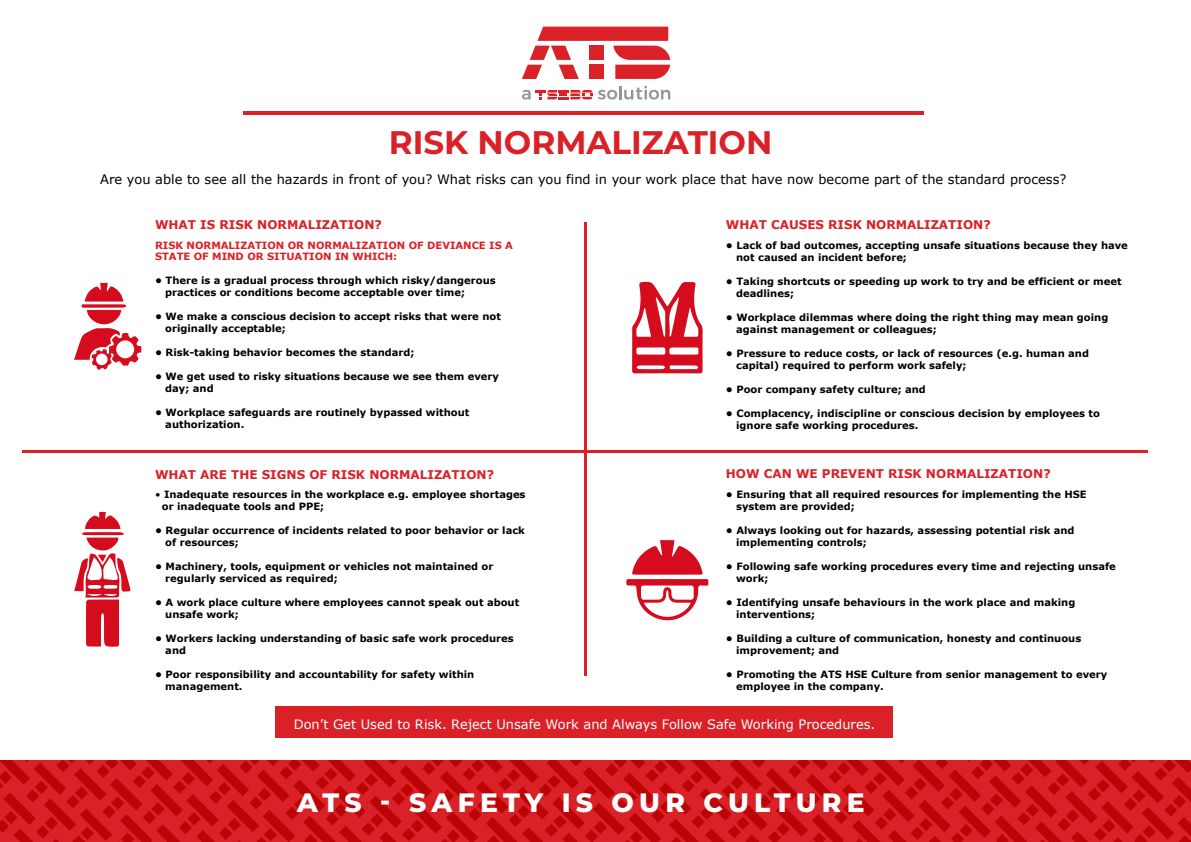
<style>
.page{position:relative;width:1191px;height:842px;background:#fff}
.page>*{position:absolute;margin:0;border:0;box-sizing:border-box;transform-origin:0 0}
.t1{font:700 32.6px "Montserrat";color:#da2128}
.t2{font:800 26.5px "Montserrat";letter-spacing:.2em;color:#fff}
.t3{font:13px "Verdana";color:#000}
.t4{font:13px "Verdana";color:#fff}
.t5{font:700 12px "Verdana";color:#da2128}
.t6{font:700 10px/12px "Verdana";color:#000}
.t7{font:700 10px/10.9px "Verdana";color:#da2128}
.s1{font-weight:400}
</style>
<div class="page">
<hr style="left:243px;top:111px;width:680px;height:4px;background:#da2128">
<hr style="left:22px;top:450px;width:1126px;height:3px;background:#da2128">
<svg style="left:0;top:760px;width:1191px;height:82px;background:#ce161b"></svg>
<hr style="left:584px;top:223px;width:3px;height:453px;background:#da2128">
<svg style="left:598px;top:86px;width:72px;height:14px"></svg>
<svg style="left:522px;top:90px;width:70px;height:10px"></svg>
<svg style="left:522px;top:27px;width:148px;height:52px"></svg>
<div style="left:276px;top:706px;width:617px;height:32px;background:#da2128"></div>
<svg style="left:74px;top:283px;width:67px;height:87px"></svg>
<svg style="left:74px;top:512px;width:57px;height:135px"></svg>
<svg style="left:626px;top:540px;width:82px;height:81px"></svg>
<svg style="left:632px;top:282px;width:70px;height:91px"></svg>
<h1 class="t1" style="left:389px;top:119px;width:385px">RISK NORMALIZATION</h1>
<h3 class="t3" style="left:100px;top:171px;width:968px">Are you able to see all the hazards in front of you? What risks can you find in your work place that have now become part of the standard process?</h3>
<p class="t5" style="left:155px;top:216px;width:228px">WHAT IS RISK NORMALIZATION?</p>
<p class="t7" style="left:155px;top:239px;width:359px">RISK NORMALIZATION OR NORMALIZATION OF DEVIANCE IS A<br>STATE OF MIND OR SITUATION IN WHICH:</p>
<p class="t6" style="left:165px;top:274px;width:332px;text-indent:-10px">• There is a gradual process through which risky/dangerous practices or conditions become acceptable over time;</p>
<p class="t6" style="left:165px;top:310px;width:337px;text-indent:-10px">• We make a conscious decision to accept risks that were not originally acceptable;</p>
<p class="t6" style="left:155px;top:346px;width:261px">• Risk-taking behavior becomes the standard;</p>
<p class="t6" style="left:165px;top:370px;width:335px;text-indent:-10px">• We get used to risky situations because we see them every day; and</p>
<p class="t6" style="left:165px;top:406px;width:305px;text-indent:-10px">• Workplace safeguards are routinely bypassed without authorization.</p>
<p class="t5" style="left:155px;top:466px;width:340px">WHAT ARE THE SIGNS OF RISK NORMALIZATION?</p>
<p class="t6" style="left:162px;top:488px;width:365px;text-indent:-7px"><span class="s1">•</span> Inadequate resources in the workplace e.g. employee shortages or inadequate tools and PPE;</p>
<p class="t6" style="left:165px;top:524px;width:361px;text-indent:-10px">• Regular occurrence of incidents related to poor behavior or lack of resources;</p>
<p class="t6" style="left:165px;top:560px;width:329px;text-indent:-10px">• Machinery, tools, equipment or vehicles not maintained or regularly serviced as required;</p>
<p class="t6" style="left:165px;top:596px;width:355px;text-indent:-10px">• A work place culture where employees cannot speak out about unsafe work;</p>
<p class="t6" style="left:165px;top:632px;width:350px;text-indent:-10px">• Workers lacking understanding of basic safe work procedures and</p>
<p class="t6" style="left:165px;top:668px;width:310px;text-indent:-10px">• Poor responsibility and accountability for safety within management.</p>
<p class="t5" style="left:726px;top:216px;width:266px">WHAT CAUSES RISK NORMALIZATION?</p>
<p class="t6" style="left:736px;top:239px;width:393px;text-indent:-10px">• Lack of bad outcomes, accepting unsafe situations because they have not caused an incident before;</p>
<p class="t6" style="left:736px;top:275px;width:387px;text-indent:-10px">• Taking shortcuts or speeding up work to try and be efficient or meet deadlines;</p>
<p class="t6" style="left:736px;top:311px;width:374px;text-indent:-10px">• Workplace dilemmas where doing the right thing may mean going against management or colleagues;</p>
<p class="t6" style="left:736px;top:347px;width:354px;text-indent:-10px">• Pressure to reduce costs, or lack of resources (e.g. human and capital) required to perform work safely;</p>
<p class="t6" style="left:726px;top:383px;width:201px">• Poor company safety culture; and</p>
<p class="t6" style="left:736px;top:407px;width:365px;text-indent:-10px">• Complacency, indiscipline or conscious decision by employees to ignore safe working procedures.</p>
<p class="t5" style="left:726px;top:465px;width:326px">HOW CAN WE PREVENT RISK NORMALIZATION?</p>
<p class="t6" style="left:736px;top:488px;width:352px;text-indent:-10px">• Ensuring that all required resources for implementing the HSE system are provided;</p>
<p class="t6" style="left:736px;top:524px;width:340px;text-indent:-10px">• Always looking out for hazards, assessing potential risk and implementing controls;</p>
<p class="t6" style="left:736px;top:560px;width:381px;text-indent:-10px">• Following safe working procedures every time and rejecting unsafe work;</p>
<p class="t6" style="left:736px;top:596px;width:341px;text-indent:-10px">• Identifying unsafe behaviours in the work place and making interventions;</p>
<p class="t6" style="left:736px;top:632px;width:347px;text-indent:-10px">• Building a culture of communication, honesty and continuous improvement; and</p>
<p class="t6" style="left:736px;top:668px;width:372px;text-indent:-10px">• Promoting the ATS HSE Culture from senior management to every employee in the company.</p>
<h3 class="t4" style="left:294px;top:715px;width:583px">Don’t Get Used to Risk. Reject Unsafe Work and Always Follow Safe Working Procedures.</h3>
<h2 class="t2" style="left:297px;top:783px;width:569px">ATS - SAFETY IS OUR CULTURE</h2>
</div>
